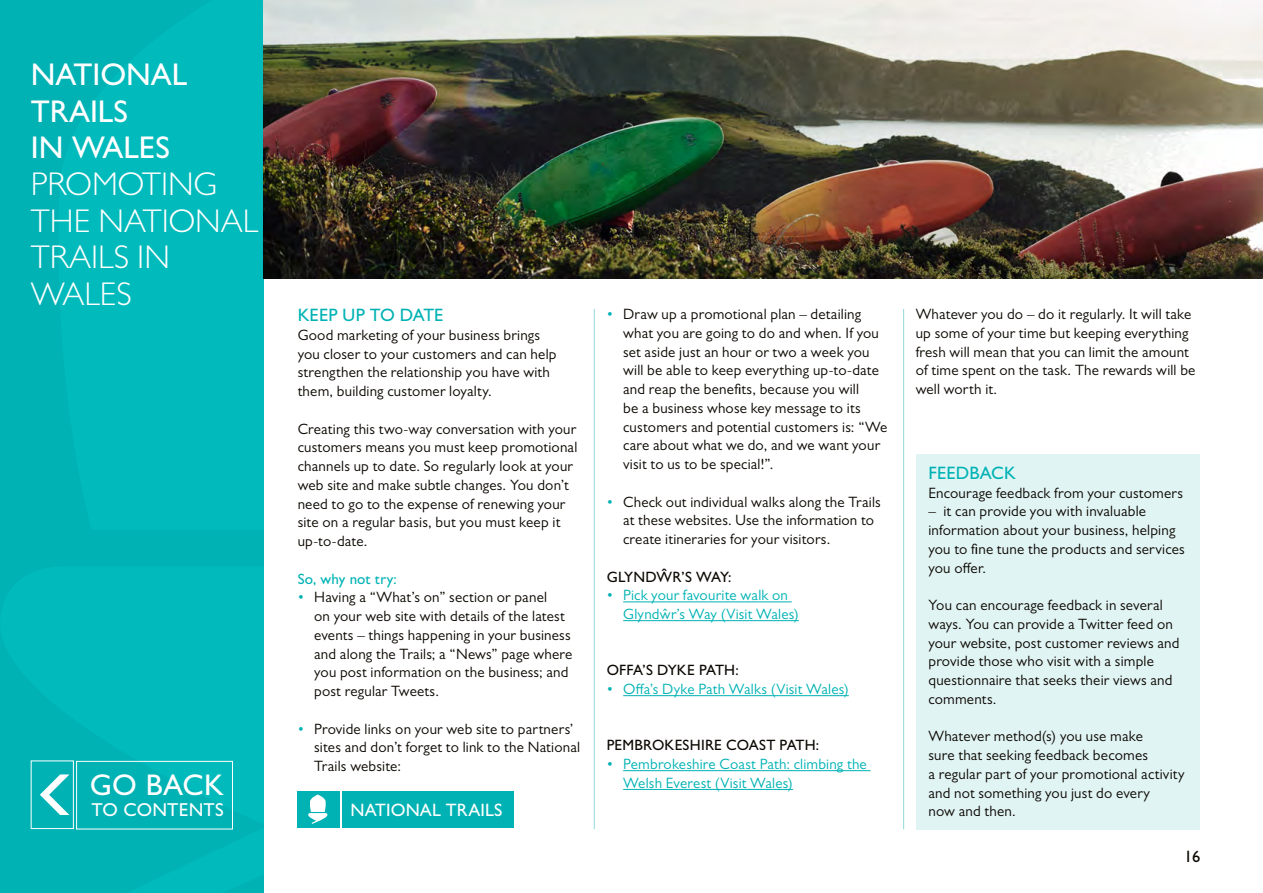
<style>
.page{position:relative;width:1263px;height:893px;background:#fff}
.page>*{position:absolute;margin:0;border:0;box-sizing:border-box;transform-origin:0 0}
.t1{font:300 33px/36.6px "Gill Sans MT Pro";color:#fff}
.t2{font:500 31.5px/36.6px "Gill Sans MT Pro";color:#fff}
.t3{font:500 30px "Gill Sans MT Pro";letter-spacing:.01em;color:#fff}
.t4{font:500 18.75px "Gill Sans MT Pro";letter-spacing:.01em;color:#fff}
.t5{font:500 18px "Gill Sans MT Pro";color:#00b2b4}
.t6{font:500 18px "Gill Sans MT Pro";letter-spacing:.005em;color:#fff}
.t7{font:500 16.5px "Gill Sans MT Pro";color:#0c0802}
.t8{font:15px/18.8px "Gill Sans MT Pro";letter-spacing:.01em;color:#0c0802}
.t9{font:15px/18.8px "Gill Sans MT Pro";letter-spacing:.01em;color:#00b2b4}
.t10{font:500 15px "Gill Sans MT Pro";letter-spacing:.01em;color:#0c0802}
.t11{font:500 15px "Gill Sans MT Pro";letter-spacing:.01em;color:#00b2b4}
.s1{color:#00b2b4}
</style>
<div class="page">
<div style="left:0;top:0;width:264px;height:893px;background:#00babb"></div>
<svg style="left:30px;top:760px;width:203px;height:70px"></svg>
<div style="left:342px;top:791px;width:172px;height:36px;background:#00b2b4"></div>
<div style="left:298px;top:791px;width:42px;height:36px;background:#00b2b4"></div>
<svg style="left:308px;top:794px;width:19px;height:30px"></svg>
<hr style="left:623px;top:601px;width:169px;height:1px;background:#00b2b4">
<hr style="left:623px;top:620px;width:176px;height:1px;background:#00b2b4">
<hr style="left:623px;top:695px;width:226px;height:1px;background:#00b2b4">
<hr style="left:623px;top:770px;width:247px;height:1px;background:#00b2b4">
<hr style="left:623px;top:789px;width:170px;height:1px;background:#00b2b4">
<hr style="left:594px;top:309px;width:1px;height:520px;background:#93d9da">
<hr style="left:903px;top:309px;width:1px;height:520px;background:#93d9da">
<img style="left:264px;top:0;width:999px;height:279px">
<div style="left:916px;top:454px;width:283px;height:375px;background:#e1f4f4"></div>
<div style="left:76px;top:761px;width:157px;height:68px;border:1px solid #fff"></div>
<svg style="left:40px;top:774px;width:29px;height:41px"></svg>
<div style="left:31px;top:761px;width:43px;height:68px;border:1px solid #fff"></div>
<h2 class="t2" style="left:31px;top:56px;width:158px">NATIONAL<br>TRAILS<br>IN WALES</h2>
<h1 class="t1" style="left:31px;top:165px;width:229px">PROMOTING<br>THE NATIONAL<br>TRAILS IN<br>WALES</h1>
<h3 class="t3" style="left:90px;top:767px;width:135px">GO BACK</h3>
<p class="t4" style="left:92px;top:798px;width:134px">TO CONTENTS</p>
<p class="t5" style="left:298px;top:304px;width:148px">KEEP UP TO DATE</p>
<p class="t8" style="left:298px;top:325px;width:260px">Good marketing of your business brings you closer to your customers and can help strengthen the relationship you have with them, building customer loyalty.</p>
<p class="t8" style="left:298px;top:419px;width:281px">Creating this two-way conversation with your customers means you must keep promotional channels up to date. So regularly look at your web site and make subtle changes. You don’t need to go to the expense of renewing your site on a regular basis, but you must keep it up-to-date.</p>
<p class="t11" style="left:298px;top:570px;width:101px">So, why not try:</p>
<p class="t8" style="left:314px;top:588px;width:260px;text-indent:-16px"><span class="s1">•</span> Having a “What’s on” section or panel<br>on your web site with details of the latest events – things happening in your business and along the Trails; a “News” page where you post information on the business; and post regular Tweets.</p>
<p class="t8" style="left:314px;top:719px;width:267px;text-indent:-16px"><span class="s1">•</span> Provide links on your web site to partners’ sites and don’t forget to link to the National<br>Trails website:</p>
<p class="t6" style="left:350px;top:799px;width:153px">NATIONAL TRAILS</p>
<p class="t8" style="left:623px;top:305px;width:266px;text-indent:-16px"><span class="s1">•</span> Draw up a promotional plan – detailing what you are going to do and when. If you set aside just an hour or two a week you will be able to keep everything up-to-date and reap the benefits, because you will<br>be a business whose key message to its customers and potential customers is: “We care about what we do, and we want your visit to us to be special!”.</p>
<p class="t8" style="left:623px;top:492px;width:259px;text-indent:-16px"><span class="s1">•</span> Check out individual walks along the Trails at these websites. Use the information to create itineraries for your visitors.</p>
<p class="t10" style="left:607px;top:568px;width:126px">GLYNDŴR’S WAY:</p>
<p class="t9" style="left:623px;top:586px;width:177px;text-indent:-16px">• Pick your favourite walk on<br>Glyndŵr’s Way (Visit Wales)</p>
<p class="t10" style="left:607px;top:661px;width:133px">OFFA’S DYKE PATH:</p>
<p class="t9" style="left:607px;top:680px;width:244px">• Offa’s Dyke Path Walks (Visit Wales)</p>
<p class="t10" style="left:607px;top:736px;width:214px">PEMBROKESHIRE COAST PATH:</p>
<p class="t9" style="left:623px;top:755px;width:245px;text-indent:-16px">• Pembrokeshire Coast Path: climbing the<br>Welsh Everest (Visit Wales)</p>
<p class="t8" style="left:916px;top:305px;width:281px">Whatever you do – do it regularly. It will take up some of your time but keeping everything fresh will mean that you can limit the amount of time spent on the task. The rewards will be well worth it.</p>
<p class="t5" style="left:928px;top:462px;width:89px">FEEDBACK</p>
<p class="t8" style="left:928px;top:483px;width:256px">Encourage feedback from your customers</p>
<p class="t8" style="left:928px;top:502px;width:258px">– it can provide you with invaluable information about your business, helping you to fine tune the products and services you offer.</p>
<p class="t8" style="left:928px;top:596px;width:252px">You can encourage feedback in several ways. You can provide a Twitter feed on your website, post customer reviews and provide those who visit with a simple questionnaire that seeks their views and comments.</p>
<p class="t8" style="left:928px;top:727px;width:258px">Whatever method(s) you use make<br>sure that seeking feedback becomes<br>a regular part of your promotional activity and not something you just do every<br>now and then.</p>
<p class="t7" style="left:1184px;top:846px;width:18px">16</p>
</div>
